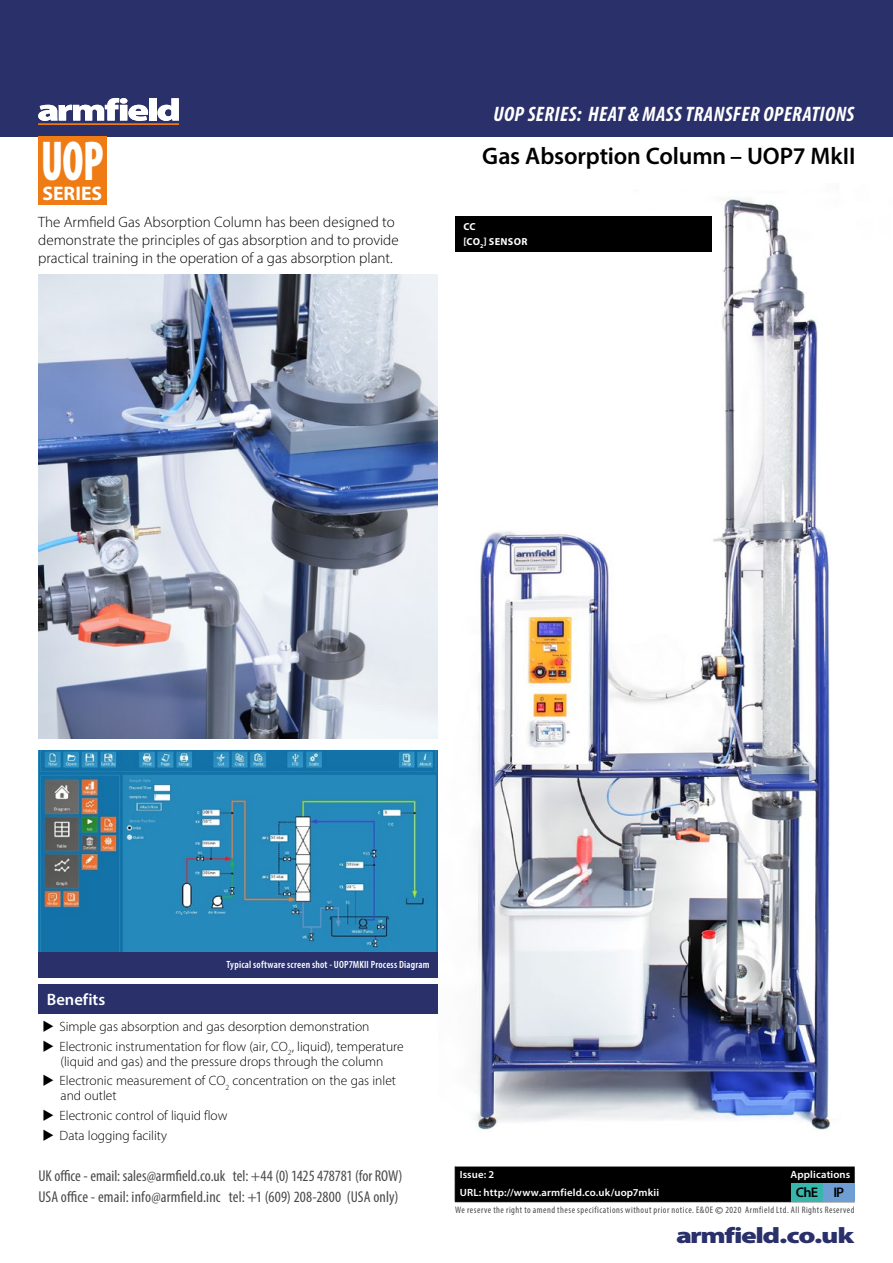
<style>
.page{position:relative;width:893px;height:1263px;background:#fff}
.page>*{position:absolute;margin:0;border:0;box-sizing:border-box;transform-origin:0 0}
.t1{font:900 condensed 56.55px "Myriad Pro";color:#fff;scale:.75 1}
.t2{font:900 56.55px "Myriad Pro";color:#fff;scale:.75 1}
.t3{font:600 24px "Myriad Pro";letter-spacing:-.005em;color:#000}
.t4{font:900 22.35px "Myriad Pro";letter-spacing:-.045em;color:#29306a;scale:1.3 1}
.t5{font:italic 700 condensed 21px "Myriad Pro";letter-spacing:.02em;color:#fff}
.t6{font:700 19.65px "Myriad Pro";color:#fff}
.HeadingSOLID{font:600 16.5px "Myriad Pro";color:#fff}
.t7{font:condensed 15.75px/20.9px "Myriad Pro";letter-spacing:.005em;color:#4a4a49}
.Sidebar_text{font:300 15px/18px "Myriad Pro";color:#000}
.t8{font:600 13.95px "Myriad Pro";color:#000}
.t9{font:300 13.5px/15px "Myriad Pro";letter-spacing:-.005em;color:#000;text-align:center}
.t10{font:600 10.5px "Myriad Pro";letter-spacing:.015em;color:#fff}
.t11{font:600 condensed 10.5px "Myriad Pro";letter-spacing:.02em;color:#fff}
.t12{font:700 10.2px "Myriad Pro";color:#fff}
.t13{font:condensed 9.45px "Myriad Pro";letter-spacing:.05em;color:#4a4a49}
.s1{font-weight:600;font-stretch:normal;font-size:10.8px}
</style>
<div class="page">
<div style="left:455px;top:1166px;width:400px;height:35px;background:#000"></div>
<hr style="left:455px;top:1201px;width:263px;height:1px;background:#000">
<hr style="left:718px;top:1201px;width:137px;height:1px;background:#000">
<div style="left:0;top:0;width:893px;height:136px;background:#29306a"></div>
<img style="left:410px;top:197px;width:420px;height:933px">
<img style="left:38px;top:275px;width:400px;height:463px">
<div style="left:455px;top:216px;width:256px;height:35px;background:#000"></div>
<svg style="left:38px;top:98px;width:110px;height:23px"></svg>
<div style="left:149px;top:98px;width:7px;height:23px;background:#fff"></div>
<svg style="left:157px;top:98px;width:22px;height:23px"></svg>
<hr style="left:38px;top:123px;width:141px;height:2px;background:#ef7b10">
<div style="left:38px;top:136px;width:68px;height:68px;background:#ef7b14"></div>
<div style="left:792px;top:1184px;width:31px;height:18px;background:#38b6ab"></div>
<div style="left:823px;top:1184px;width:32px;height:18px;background:#6f9ed4"></div>
<div style="left:38px;top:984px;width:400px;height:30px;background:#29306a"></div>
<div style="left:38px;top:1014px;width:400px;height:134px;background:#fff"></div>
<img style="left:38px;top:750px;width:400px;height:202px">
<div style="left:38px;top:952px;width:400px;height:25px;background:#29306a"></div>
<h3 class="t5" style="left:493px;top:101px;width:363px">UOP SERIES: HEAT &amp; MASS TRANSFER OPERATIONS</h3>
<h1 class="t1" style="left:41px;top:125px;width:85px">UOP</h1>
<h3 class="t6" style="left:42px;top:180px;width:61px">SERIES</h3>
<p class="t2" style="left:43px;top:123px;width:80px">FM</p>
<p class="t3" style="left:482px;top:140px;width:374px">Gas Absorption Column – UOP7 MkII</p>
<p class="Sidebar_text" style="left:38px;top:213px;width:362px">The Armfield Gas Absorption Column has been designed to demonstrate the principles of gas absorption and to provide practical training in the operation of a gas absorption plant.</p>
<p class="t12" style="left:463px;top:220px;width:14px">CC</p>
<p class="t12" style="left:463px;top:235px;width:66px">[CO<sub>2</sub>] SENSOR</p>
<p class="t11" style="left:227px;top:958px;width:204px">Typical software screen shot - UOP7MKII Process Diagram</p>
<p class="HeadingSOLID" style="left:47px;top:989px;width:60px">Benefits</p>
<p class="t9" style="left:43px;top:1019px;width:328px">◆ Simple gas absorption and gas desorption demonstration</p>
<p class="t9" style="left:43px;top:1038px;width:363px">◆ Electronic instrumentation for flow (air, CO<sub>2</sub>, liquid), temperature (liquid and gas) and the pressure drops through the column</p>
<p class="t9" style="left:61px;top:1073px;width:337px;text-align:left;text-indent:-18px">◆ Electronic measurement of CO<sub>2</sub> concentration on the gas inlet and outlet</p>
<p class="t9" style="left:43px;top:1108px;width:186px">◆ Electronic control of liquid flow</p>
<p class="t9" style="left:43px;top:1127px;width:126px">◆ Data logging facility</p>
<p class="t7" style="left:38px;top:1165px;width:366px">UK office - email: sales@armfield.co.uk tel: +44 (0) 1425 478781 (for ROW)<br>USA office - email: info@armfield.inc tel: +1 (609) 208-2800 (USA only)</p>
<p class="t10" style="left:460px;top:1168px;width:36px">Issue: 2</p>
<p class="t10" style="left:790px;top:1168px;width:61px">Applications</p>
<p class="t8" style="left:796px;top:1183px;width:24px">ChE</p>
<p class="t8" style="left:833px;top:1183px;width:12px">IP</p>
<p class="t10" style="left:460px;top:1185px;width:201px">URL: http://www.armfield.co.uk/uop7mkii</p>
<p class="t13" style="left:455px;top:1204px;width:401px">We reserve the right to amend these specifications without prior notice. E&amp;OE <span class="s1">©</span> 2020 Armfield Ltd. All Rights Reserved</p>
<h3 class="t4" style="left:676px;top:1220px;width:138px">armfield.co.uk</h3>
</div>
